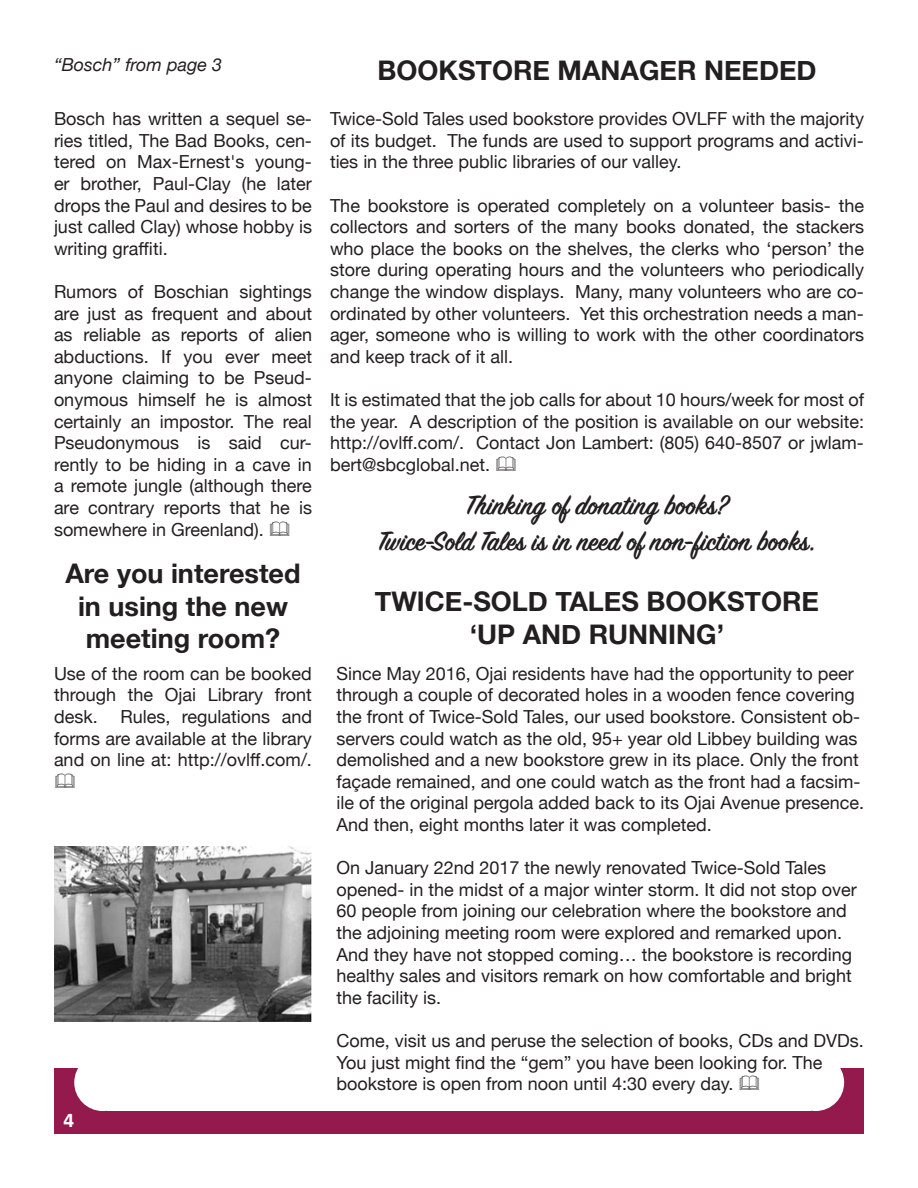
<style>
.page{position:relative;width:918px;height:1188px;background:#fff}
.page>*{position:absolute;margin:0;border:0;box-sizing:border-box;transform-origin:0 0}
.t1{font:600 30px "Sign Painter House Script";color:#231f20}
.t2{font:700 27px/32.4px "Helvetica Neue";color:#231f20;text-align:center}
.t3{font:700 21px "Calibri";color:#fff}
.t4{font:18px/21.6px "Helvetica Neue";color:#231f20;text-align:justify}
.t5{font:italic 18px "Helvetica Neue";color:#231f20}
</style>
<div class="page">
<div style="left:54px;top:1112px;width:810px;height:22px;background:#94194c"></div>
<div style="left:54px;top:1068px;width:52px;height:44px;background:#94194c"></div>
<div style="left:812px;top:1068px;width:52px;height:44px;background:#94194c"></div>
<div style="left:787px;top:1054px;width:57px;height:57px;background:#fff;border-radius:50%"></div>
<div style="left:74px;top:1054px;width:57px;height:57px;background:#fff;border-radius:50%"></div>
<img style="left:54px;top:847px;width:258px;height:175px">
<p class="t5" style="left:54px;top:52px;width:170px">“Bosch” from page 3</p>
<p class="t4" style="left:54px;top:109px;width:260px">Bosch has written a sequel se&shy;ries titled, The Bad Books, cen&shy;tered on Max-Ernest's young&shy;er brother, Paul-Clay (he later drops the Paul and desires to be just called Clay) whose hobby is writing graffiti.</p>
<p class="t4" style="left:54px;top:282px;width:260px">Rumors of Boschian sightings are just as frequent and about as reliable as reports of alien abductions. If you ever meet anyone claiming to be Pseud&shy;onymous himself he is almost certainly an impostor. The real Pseudonymous is said cur&shy;rently to be hiding in a cave in a remote jungle (although there are contrary reports that he is somewhere in Greenland).</p>
<p class="t2" style="left:65px;top:558px;width:237px">Are you interested in using the new</p>
<p class="t2" style="left:86px;top:623px;width:196px">meeting room?</p>
<p class="t4" style="left:54px;top:664px;width:259px">Use of the room can be booked through the Ojai Library front desk.</p>
<p class="t4" style="left:54px;top:707px;width:260px;text-indent:67px">Rules, regulations and forms are available at the library and on line at: http://ovlff.com/.</p>
<p class="t3" style="left:63px;top:1107px;width:12px">4</p>
<p class="t2" style="left:377px;top:55px;width:441px">BOOKSTORE MANAGER NEEDED</p>
<p class="t4" style="left:330px;top:109px;width:536px">Twice-Sold Tales used bookstore provides OVLFF with the majority of its budget. The funds are used to support programs and activi&shy;ties in the three public libraries of our valley.</p>
<p class="t4" style="left:330px;top:195px;width:536px">The bookstore is operated completely on a volunteer basis- the collectors and sorters of the many books donated, the stackers who place the books on the shelves, the clerks who ‘person’ the store during operating hours and the volunteers who periodically change the window displays. Many, many volunteers who are co&shy;ordinated by other volunteers. Yet this orchestration needs a man&shy;ager, someone who is willing to work with the other coordinators and keep track of it all.</p>
<p class="t4" style="left:330px;top:390px;width:536px">It is estimated that the job calls for about 10 hours/week for most of the year. A description of the position is available on our website: http://ovlff.com/. Contact Jon Lambert: (805) 640-8507 or jwlam&shy;bert@sbcglobal.net.</p>
<p class="t1" style="left:466px;top:487px;width:263px">Thinking of donating books?</p>
<p class="t1" style="left:378px;top:523px;width:439px">Twice-Sold Tales is in need of non-fiction books.</p>
<p class="t2" style="left:375px;top:586px;width:446px">TWICE-SOLD TALES BOOKSTORE</p>
<p class="t2" style="left:470px;top:618px;width:256px">‘UP AND RUNNING’</p>
<p class="t4" style="left:336px;top:664px;width:529px;text-align:left">Since May 2016, Ojai residents have had the opportunity to peer through a couple of decorated holes in a wooden fence covering the front of Twice-Sold Tales, our used bookstore. Consistent ob&shy;servers could watch as the old, 95+ year old Libbey building was demolished and a new bookstore grew in its place. Only the front façade remained, and one could watch as the front had a facsim&shy;ile of the original pergola added back to its Ojai Avenue presence.<br>And then, eight months later it was completed.</p>
<p class="t4" style="left:336px;top:858px;width:522px;text-align:left">On January 22nd 2017 the newly renovated Twice-Sold Tales opened- in the midst of a major winter storm. It did not stop over 60 people from joining our celebration where the bookstore and the adjoining meeting room were explored and remarked upon.<br>And they have not stopped coming… the bookstore is recording healthy sales and visitors remark on how comfortable and bright the facility is.</p>
<p class="t4" style="left:336px;top:1031px;width:529px;text-align:left">Come, visit us and peruse the selection of books, CDs and DVDs.<br>You just might find the “gem” you have been looking for. The bookstore is open from noon until 4:30 every day.</p>
</div>
